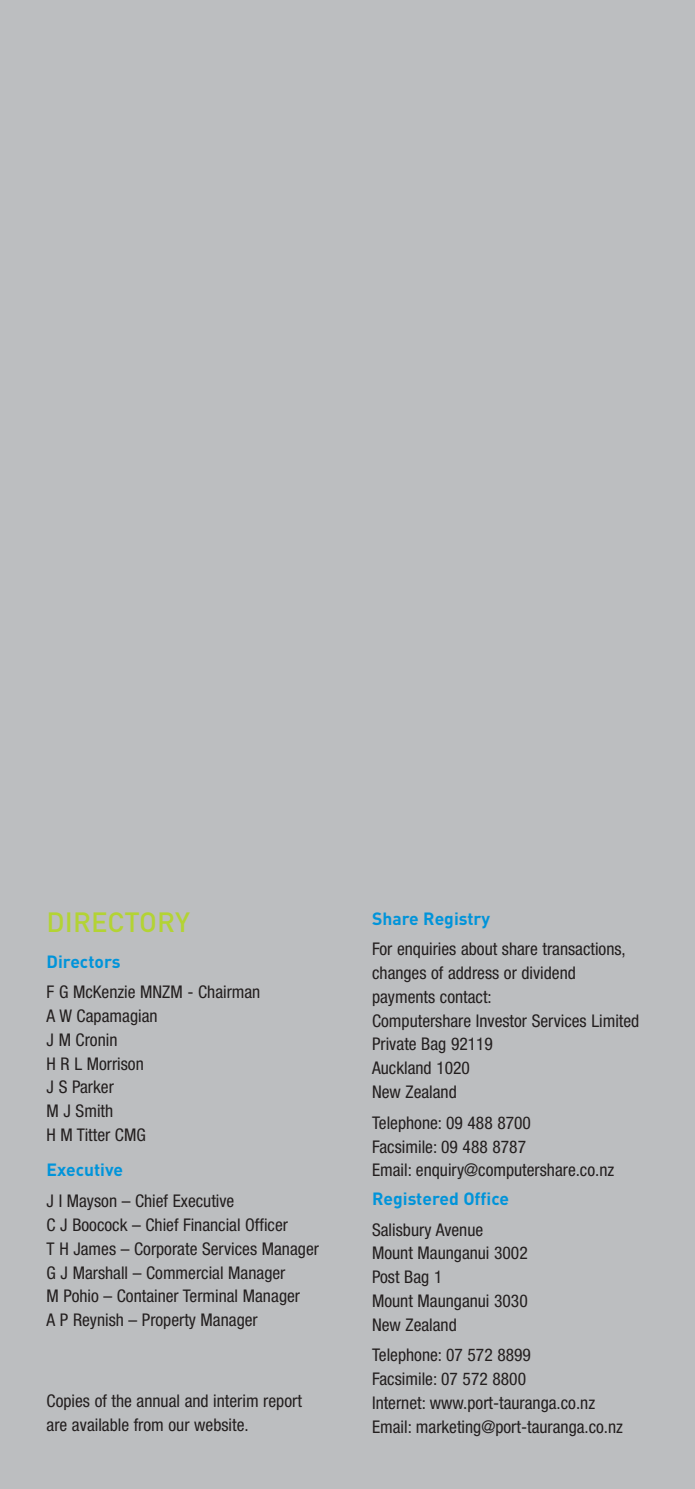
<style>
.page{position:relative;width:695px;height:1489px;background:#fff}
.page>*{position:absolute;margin:0;border:0;box-sizing:border-box;transform-origin:0 0}
.t1{font:500 27.5px "DIN";color:#b3d334}
.t2{font:condensed 17.5px/23.8px "Helvetica Neue";color:#231f1f}
.t3{font:700 17.5px "DIN";color:#0094da}
</style>
<div class="page">
<div style="left:0;top:1px;width:694px;height:1487px;background:#bcbec0"></div>
<h1 class="t1" style="left:47px;top:912px;width:145px">DIRECTORY</h1>
<p class="t3" style="left:47px;top:955px;width:75px">Directors</p>
<p class="t2" style="left:47px;top:981px;width:215px">F G McKenzie MNZM - Chairman<br>A W Capamagian<br>J M Cronin<br>H R L Morrison<br>J S Parker<br>M J Smith<br>H M Titter CMG</p>
<p class="t3" style="left:47px;top:1163px;width:78px">Executive</p>
<p class="t2" style="left:47px;top:1190px;width:274px">J I Mayson – Chief Executive<br>C J Boocock – Chief Financial Officer<br>T H James – Corporate Services Manager G J Marshall – Commercial Manager<br>M Pohio – Container Terminal Manager<br>A P Reynish – Property Manager</p>
<p class="t2" style="left:47px;top:1390px;width:257px">Copies of the annual and interim report are available from our website.</p>
<p class="t3" style="left:372px;top:912px;width:120px">Share Registry</p>
<p class="t2" style="left:372px;top:938px;width:269px">For enquiries about share transactions, changes of address or dividend payments contact:<br>Computershare Investor Services Limited<br>Private Bag 92119<br>Auckland 1020<br>New Zealand</p>
<p class="t2" style="left:372px;top:1112px;width:244px">Telephone: 09 488 8700<br>Facsimile: 09 488 8787<br>Email: enquiry@computershare.co.nz</p>
<p class="t3" style="left:372px;top:1192px;width:138px">Registered Office</p>
<p class="t2" style="left:372px;top:1218px;width:157px">Salisbury Avenue<br>Mount Maunganui 3002<br>Post Bag 1<br>Mount Maunganui 3030<br>New Zealand</p>
<p class="t2" style="left:372px;top:1344px;width:252px">Telephone: 07 572 8899<br>Facsimile: 07 572 8800<br>Internet: www.port-tauranga.co.nz<br>Email: marketing@port-tauranga.co.nz</p>
</div>
